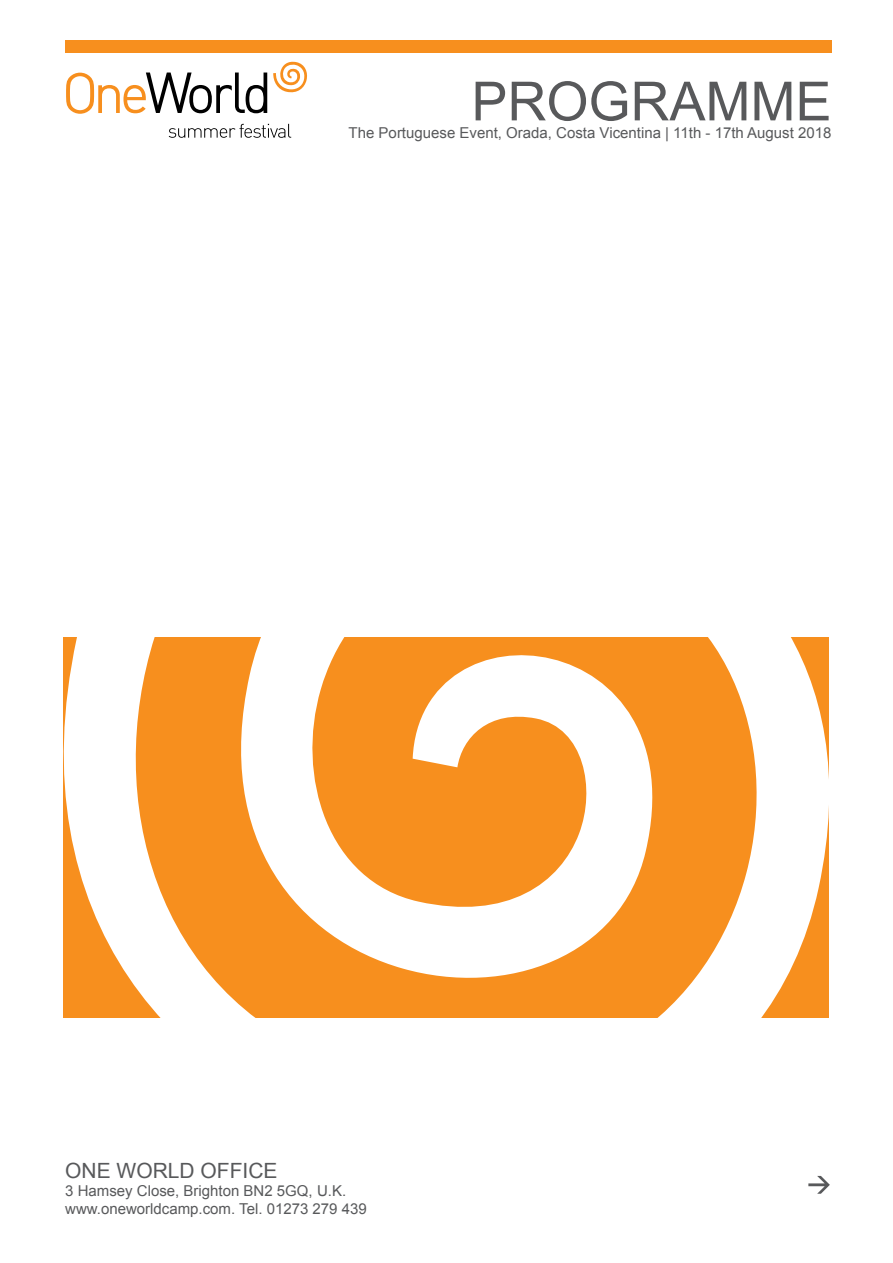
<style>
.page{position:relative;width:893px;height:1263px;background:#fff}
.page>*{position:absolute;margin:0;border:0;box-sizing:border-box;transform-origin:0 0}
.t1{font:54px "Arial";color:#58595b}
.t2{font:21px "Arial";color:#58595b}
.t3{font:15px/18px "Arial";color:#58595b}
</style>
<div class="page">
<svg style="left:63px;top:637px;width:766px;height:539px"></svg>
<div style="left:65px;top:40px;width:766px;height:13px;background:#f78f1e"></div>
<svg style="left:66px;top:73px;width:201px;height:41px"></svg>
<svg style="left:169px;top:124px;width:122px;height:14px"></svg>
<svg style="left:273px;top:61px;width:34px;height:32px"></svg>
<svg style="left:808px;top:1176px;width:22px;height:18px"></svg>
<h1 class="t1" style="left:471px;top:66px;width:362px">PROGRAMME</h1>
<p class="t3" style="left:349px;top:124px;width:484px">The Portuguese Event, Orada, Costa Vicentina | 11th - 17th August 2018</p>
<h2 class="t2" style="left:65px;top:1157px;width:214px">ONE WORLD OFFICE</h2>
<p class="t3" style="left:65px;top:1182px;width:303px">3 Hamsey Close, Brighton BN2 5GQ, U.K. www.oneworldcamp.com. Tel. 01273 279 439</p>
</div>
